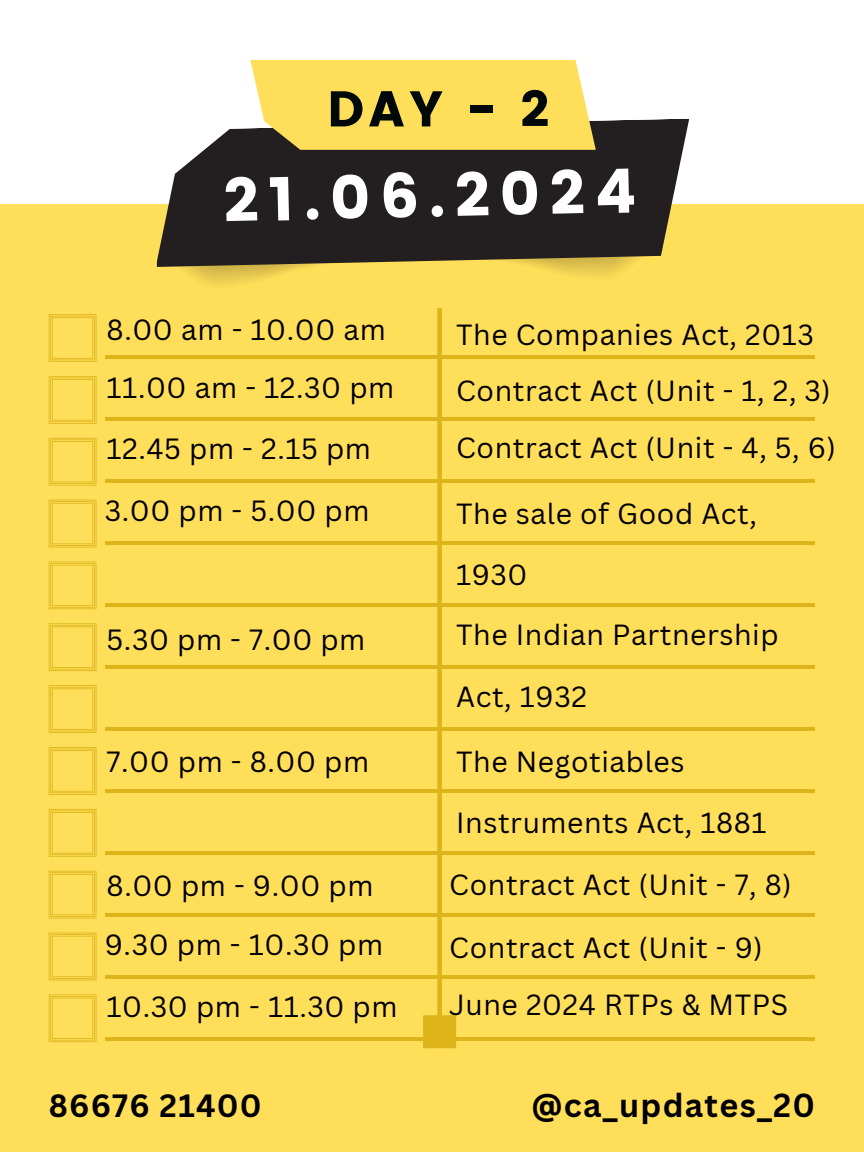
<style>
.page{position:relative;width:864px;height:1152px;background:#fff}
.page>*{position:absolute;margin:0;border:0;box-sizing:border-box;transform-origin:0 0}
.t1{font:61.2px "Poppins";color:#fff}
.t2{font:50px "Poppins";color:#000907}
.t3{font:700 32.4px "Canva Sans";letter-spacing:.04em;color:#000}
.t4{font:700 31.2px "Canva Sans";letter-spacing:.04em;color:#000}
.t5{font:28.4px/61.6px "Canva Sans";letter-spacing:.02em;color:#000}
</style>
<div class="page">
<div style="left:0;top:204px;width:864px;height:948px;background:#ffde59"></div>
<svg style="left:156px;top:119px;width:533px;height:148px;background:#3f3931"></svg>
<svg style="left:251px;top:60px;width:344px;height:90px;background:#f8d95e"></svg>
<svg style="left:49px;top:314px;width:47px;height:48px"></svg>
<svg style="left:49px;top:376px;width:47px;height:48px"></svg>
<svg style="left:49px;top:438px;width:47px;height:48px"></svg>
<svg style="left:49px;top:809px;width:47px;height:48px"></svg>
<svg style="left:49px;top:871px;width:47px;height:48px"></svg>
<svg style="left:49px;top:994px;width:47px;height:48px"></svg>
<svg style="left:49px;top:933px;width:47px;height:47px"></svg>
<svg style="left:49px;top:747px;width:47px;height:48px"></svg>
<svg style="left:49px;top:500px;width:47px;height:47px"></svg>
<svg style="left:49px;top:562px;width:47px;height:47px"></svg>
<svg style="left:49px;top:685px;width:47px;height:48px"></svg>
<svg style="left:49px;top:623px;width:47px;height:48px"></svg>
<hr style="left:105px;top:355px;width:710px;height:3px;background:#ddb41a">
<hr style="left:105px;top:417px;width:710px;height:3px;background:#ddb41a">
<hr style="left:105px;top:479px;width:710px;height:3px;background:#ddb41a">
<hr style="left:105px;top:541px;width:710px;height:3px;background:#ddb41a">
<hr style="left:105px;top:603px;width:710px;height:3px;background:#ddb41a">
<hr style="left:105px;top:665px;width:710px;height:4px;background:#ddb41a">
<hr style="left:105px;top:727px;width:710px;height:4px;background:#ddb41a">
<hr style="left:105px;top:789px;width:710px;height:4px;background:#ddb41a">
<hr style="left:105px;top:851px;width:710px;height:4px;background:#ddb41a">
<hr style="left:105px;top:914px;width:710px;height:3px;background:#ddb41a">
<hr style="left:105px;top:976px;width:710px;height:3px;background:#ddb41a">
<hr style="left:105px;top:1038px;width:710px;height:3px;background:#ddb41a">
<svg style="left:423px;top:308px;width:33px;height:740px"></svg>
<p class="t2" style="left:327px;top:80px;width:224px">DAY - 2</p>
<h1 class="t1" style="left:223px;top:164px;width:414px;rotate:-1deg">21.06.2024</h1>
<p class="t5" style="left:107px;top:298px;width:281px">8.00 am - 10.00 am</p>
<p class="t5" style="left:456px;top:303px;width:359px">The Companies Act, 2013</p>
<p class="t5" style="left:107px;top:356px;width:289px">11.00 am - 12.30 pm</p>
<p class="t5" style="left:456px;top:359px;width:376px">Contract Act (Unit - 1, 2, 3)</p>
<p class="t5" style="left:107px;top:417px;width:266px">12.45 pm - 2.15 pm</p>
<p class="t5" style="left:456px;top:416px;width:381px">Contract Act (Unit - 4, 5, 6)</p>
<p class="t5" style="left:105px;top:479px;width:266px">3.00 pm - 5.00 pm</p>
<p class="t5" style="left:456px;top:482px;width:302px">The sale of Good Act,<br>1930</p>
<p class="t5" style="left:107px;top:608px;width:260px">5.30 pm - 7.00 pm</p>
<p class="t5" style="left:456px;top:604px;width:324px">The Indian Partnership<br>Act, 1932</p>
<p class="t5" style="left:107px;top:730px;width:264px">7.00 pm - 8.00 pm</p>
<p class="t5" style="left:456px;top:730px;width:312px">The Negotiables<br>Instruments Act, 1881</p>
<p class="t5" style="left:107px;top:854px;width:268px">8.00 pm - 9.00 pm</p>
<p class="t5" style="left:105px;top:913px;width:280px">9.30 pm - 10.30 pm</p>
<p class="t5" style="left:449px;top:853px;width:344px">Contract Act (Unit - 7, 8)</p>
<p class="t5" style="left:449px;top:916px;width:315px">Contract Act (Unit - 9)</p>
<p class="t5" style="left:107px;top:975px;width:292px">10.30 pm - 11.30 pm</p>
<p class="t5" style="left:449px;top:974px;width:341px">June 2024 RTPs &amp; MTPS</p>
<p class="t4" style="left:49px;top:1084px;width:215px">86676 21400</p>
<h2 class="t3" style="left:532px;top:1083px;width:285px">@ca_updates_20</h2>
</div>
